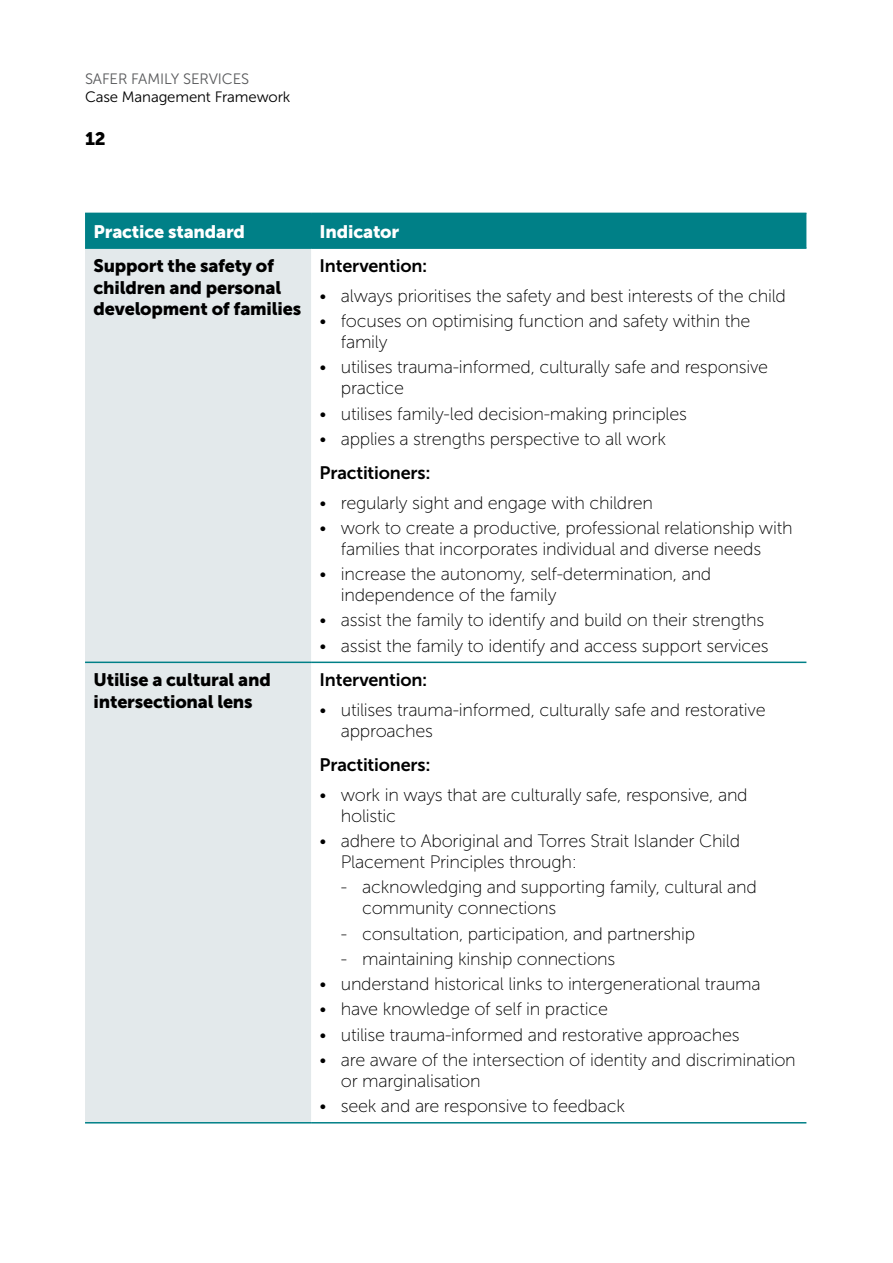
<style>
.page{position:relative;width:893px;height:1263px;background:#fff}
.page>*{position:absolute;margin:0;border:0;box-sizing:border-box;transform-origin:0 0}
.t1{font:18px/21px "Museo Sans 100";letter-spacing:-.015em;color:#000}
.Table_H1{font:18px/21.6px "Museo Sans 900";letter-spacing:-.01em;color:#000}
.Table_H2{font:18px "Museo Sans 700";letter-spacing:-.01em;color:#000}
.Table_H1-2{font:18px "Museo Sans 900";letter-spacing:-.01em;color:#fff}
.t2{font:15px "Museo Sans 300";letter-spacing:-.01em;color:#000}
.t3{font:15px "Museo Sans 300";letter-spacing:-.01em;color:#58595b}
</style>
<div class="page">
<div style="left:85px;top:214px;width:721px;height:33px;background:#008087"></div>
<div style="left:85px;top:249px;width:226px;height:873px;background:#e3e9eb"></div>
<hr style="left:85px;top:213px;width:226px;height:1px;background:#008087">
<hr style="left:311px;top:213px;width:495px;height:1px;background:#008087">
<hr style="left:85px;top:247px;width:226px;height:2px;background:#008087">
<hr style="left:311px;top:247px;width:495px;height:2px;background:#008087">
<hr style="left:85px;top:1122px;width:226px;height:1px;background:#008087">
<hr style="left:311px;top:1122px;width:495px;height:1px;background:#008087">
<hr style="left:85px;top:661px;width:226px;height:2px;background:#008087">
<hr style="left:311px;top:661px;width:495px;height:2px;background:#008087">
<p class="t3" style="left:85px;top:71px;width:166px">SAFER FAMILY SERVICES</p>
<p class="t2" style="left:85px;top:89px;width:207px">Case Management Framework</p>
<p class="Table_H1" style="left:85px;top:128px;width:22px">12</p>
<p class="Table_H1-2" style="left:94px;top:221px;width:153px">Practice standard</p>
<p class="Table_H1-2" style="left:320px;top:221px;width:81px">Indicator</p>
<p class="Table_H1" style="left:94px;top:255px;width:209px">Support the safety of children and personal development of families</p>
<p class="Table_H2" style="left:320px;top:256px;width:109px">Intervention:</p>
<p class="t1" style="left:320px;top:285px;width:468px">• always prioritises the safety and best interests of the child</p>
<p class="t1" style="left:341px;top:311px;width:411px;text-indent:-21px">• focuses on optimising function and safety within the family</p>
<p class="t1" style="left:341px;top:357px;width:429px;text-indent:-21px">• utilises trauma-informed, culturally safe and responsive practice</p>
<p class="t1" style="left:320px;top:403px;width:369px">• utilises family-led decision-making principles</p>
<p class="t1" style="left:320px;top:428px;width:348px">• applies a strengths perspective to all work</p>
<p class="Table_H2" style="left:320px;top:463px;width:113px">Practitioners:</p>
<p class="t1" style="left:320px;top:492px;width:335px">• regularly sight and engage with children</p>
<p class="t1" style="left:320px;top:517px;width:474px;text-align:center">• work to create a productive, professional relationship with families that incorporates individual and diverse needs</p>
<p class="t1" style="left:341px;top:564px;width:372px;text-indent:-21px">• increase the autonomy, self-determination, and independence of the family</p>
<p class="t1" style="left:320px;top:610px;width:446px">• assist the family to identify and build on their strengths</p>
<p class="t1" style="left:320px;top:635px;width:450px">• assist the family to identify and access support services</p>
<p class="Table_H1" style="left:94px;top:669px;width:179px">Utilise a cultural and intersectional lens</p>
<p class="Table_H2" style="left:320px;top:670px;width:109px">Intervention:</p>
<p class="t1" style="left:341px;top:699px;width:426px;text-indent:-21px">• utilises trauma-informed, culturally safe and restorative approaches</p>
<p class="Table_H2" style="left:320px;top:755px;width:113px">Practitioners:</p>
<p class="t1" style="left:341px;top:784px;width:408px;text-indent:-21px">• work in ways that are culturally safe, responsive, and holistic</p>
<p class="t1" style="left:341px;top:831px;width:401px;text-indent:-21px">• adhere to Aboriginal and Torres Strait Islander Child<br>Placement Principles through:</p>
<p class="t1" style="left:362px;top:877px;width:396px;text-indent:-21px">- acknowledging and supporting family, cultural and community connections</p>
<p class="t1" style="left:341px;top:923px;width:356px">- consultation, participation, and partnership</p>
<p class="t1" style="left:341px;top:948px;width:276px">- maintaining kinship connections</p>
<p class="t1" style="left:320px;top:974px;width:443px">• understand historical links to intergenerational trauma</p>
<p class="t1" style="left:320px;top:999px;width:290px">• have knowledge of self in practice</p>
<p class="t1" style="left:320px;top:1024px;width:421px">• utilise trauma-informed and restorative approaches</p>
<p class="t1" style="left:341px;top:1049px;width:456px;text-indent:-21px">• are aware of the intersection of identity and discrimination or marginalisation</p>
<p class="t1" style="left:320px;top:1096px;width:307px">• seek and are responsive to feedback</p>
</div>
